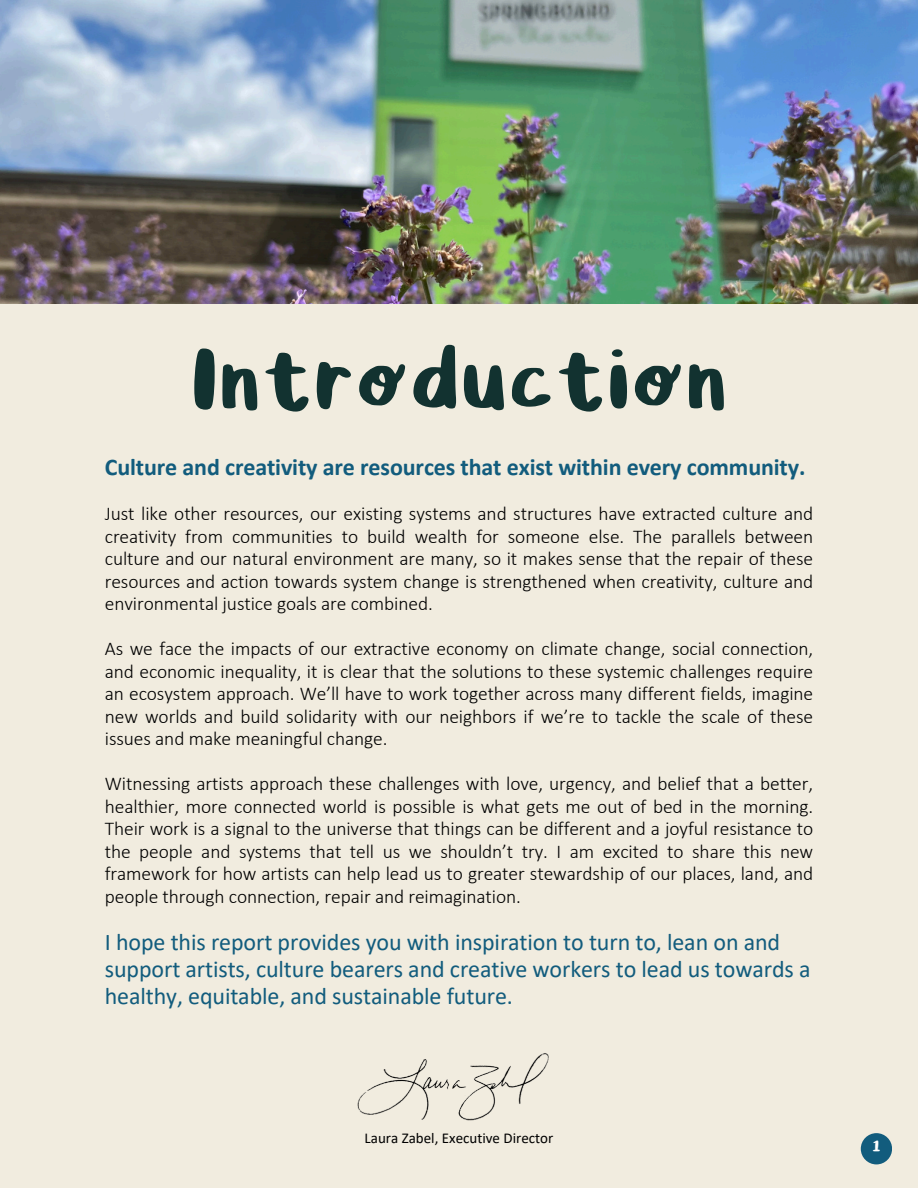
<style>
.page{position:relative;width:918px;height:1188px;background:#f1ecdf}
.page>*{position:absolute;margin:0;border:0;box-sizing:border-box;transform-origin:0 0}
.t1{font:84px "Springboard";color:#123230}
.t2{font:24px/27px "Calibri";letter-spacing:-.005em;color:#125c7d}
.t3{font:700 24px "Calibri";letter-spacing:-.005em;color:#125c7d}
.t4{font:300 19.5px/22.5px "Calibri";letter-spacing:-.005em;color:#000;text-align:justify}
.t5{font:15px "Calibri";color:#000}
.t6{font:13.5px "Springboard";color:#fff}
</style>
<div class="page">
<img style="left:357px;top:1053px;width:192px;height:68px">
<div style="left:861px;top:1133px;width:31px;height:31px;background:#125c7d;border-radius:50%"></div>
<img style="left:0;top:0;width:918px;height:303px">
<h3 class="t1" style="left:190px;top:340px;width:539px">Introduction</h3>
<p class="t3" style="left:105px;top:457px;width:702px">Culture and creativity are resources that exist within every community.</p>
<h1 class="t4" style="left:105px;top:504px;width:710px">Just like other resources, our existing systems and structures have extracted culture and creativity from communities to build wealth for someone else. The parallels between culture and our natural environment are many, so it makes sense that the repair of these resources and action towards system change is strengthened when creativity, culture and environmental justice goals are combined.</h1>
<h2 class="t4" style="left:105px;top:639px;width:710px">As we face the impacts of our extractive economy on climate change, social connection, and economic inequality, it is clear that the solutions to these systemic challenges require an ecosystem approach. We’ll have to work together across many different fields, imagine new worlds and build solidarity with our neighbors if we’re to tackle the scale of these issues and make meaningful change.</h2>
<h4 class="t4" style="left:105px;top:774px;width:710px">Witnessing artists approach these challenges with love, urgency, and belief that a better, healthier, more connected world is possible is what gets me out of bed in the morning.<br>Their work is a signal to the universe that things can be different and a joyful resistance to the people and systems that tell us we shouldn’t try. I am excited to share this new framework for how artists can help lead us to greater stewardship of our places, land, and people through connection, repair and reimagination.</h4>
<p class="t2" style="left:105px;top:930px;width:707px">I hope this report provides you with inspiration to turn to, lean on and support artists, culture bearers and creative workers to lead us towards a healthy, equitable, and sustainable future.</p>
<p class="t5" style="left:365px;top:1132px;width:190px">Laura Zabel, Executive Director</p>
<h4 class="t6" style="left:872px;top:1140px;width:10px">1</h4>
</div>
